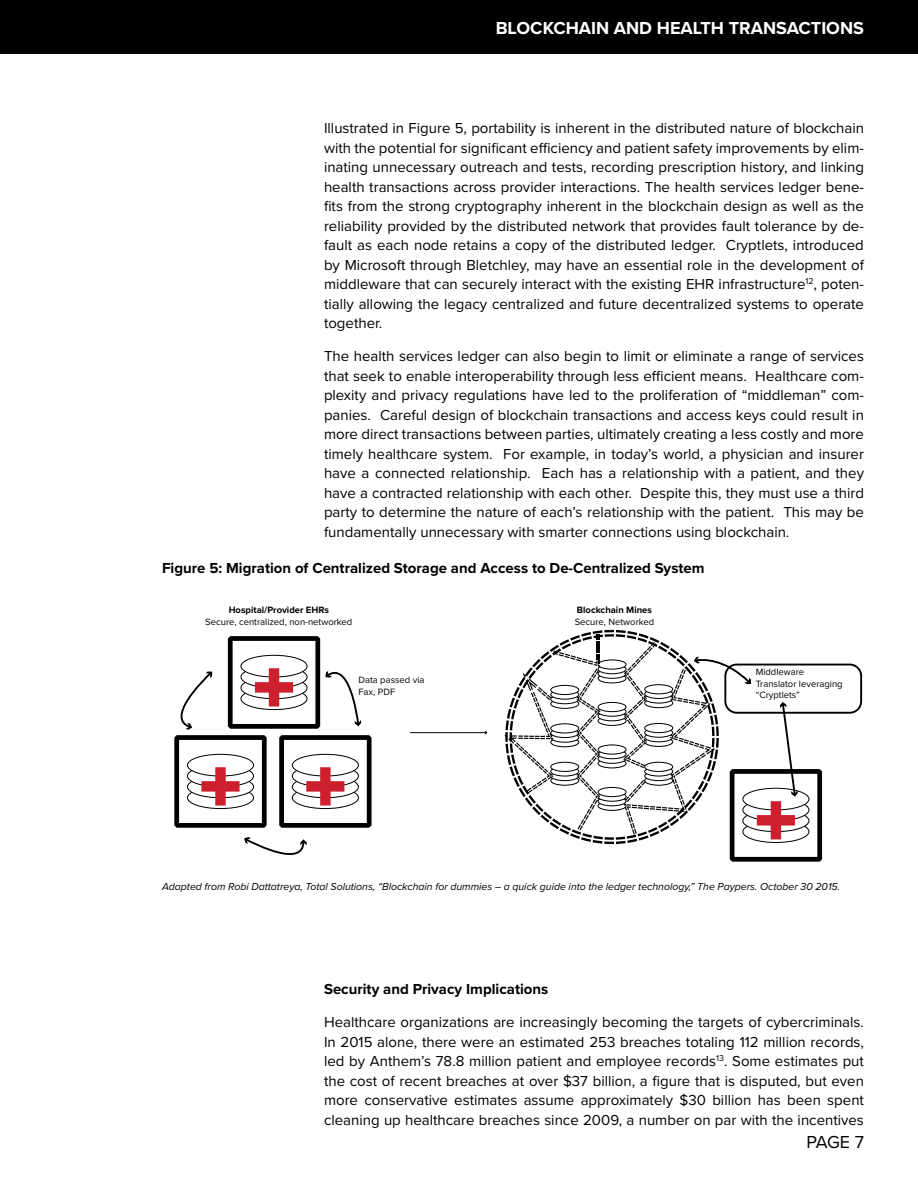
<style>
.page{position:relative;width:918px;height:1188px;background:#fff}
.page>*{position:absolute;margin:0;border:0;box-sizing:border-box;transform-origin:0 0}
.t1{font:700 18px "Proxima Nova";color:#fff}
.t2{font:18px "Proxima Nova";color:#000}
.t3{font:15px/19.5px "Proxima Nova";color:#000;text-align:justify}
.t4{font:700 15px "Proxima Nova";color:#000}
.t5{font:italic 10.5px "Proxima Nova";color:#000}
.t6{font:9.45px/11.4px "Proxima Nova";color:#000}
.t7{font:700 9.45px "Proxima Nova";color:#000}
</style>
<div class="page">
<div style="left:279px;top:735px;width:93px;height:93px;border:5px solid #000"></div>
<svg style="left:292px;top:787px;width:66px;height:22px"></svg>
<div style="left:292px;top:786px;width:67px;height:23px;border:1px solid #000;border-radius:50%"></div>
<svg style="left:292px;top:776px;width:66px;height:22px"></svg>
<div style="left:292px;top:776px;width:67px;height:22px;border:1px solid #000;border-radius:50%"></div>
<svg style="left:292px;top:765px;width:66px;height:22px"></svg>
<div style="left:292px;top:765px;width:67px;height:22px;border:1px solid #000;border-radius:50%"></div>
<div style="left:292px;top:754px;width:66px;height:22px;background:#fff;border-radius:50%"></div>
<div style="left:292px;top:754px;width:67px;height:23px;border:1px solid #000;border-radius:50%"></div>
<div style="left:306px;top:781px;width:38px;height:11px;background:#cd202f"></div>
<div style="left:320px;top:767px;width:11px;height:39px;background:#cd202f"></div>
<div style="left:228px;top:636px;width:92px;height:93px;border:5px solid #000"></div>
<svg style="left:241px;top:688px;width:66px;height:22px"></svg>
<div style="left:241px;top:687px;width:67px;height:23px;border:1px solid #000;border-radius:50%"></div>
<svg style="left:241px;top:677px;width:66px;height:22px"></svg>
<div style="left:241px;top:677px;width:67px;height:22px;border:1px solid #000;border-radius:50%"></div>
<svg style="left:241px;top:666px;width:66px;height:22px"></svg>
<div style="left:241px;top:666px;width:67px;height:22px;border:1px solid #000;border-radius:50%"></div>
<div style="left:241px;top:655px;width:66px;height:22px;background:#fff;border-radius:50%"></div>
<div style="left:241px;top:655px;width:67px;height:22px;border:1px solid #000;border-radius:50%"></div>
<div style="left:255px;top:682px;width:38px;height:11px;background:#cd202f"></div>
<div style="left:269px;top:668px;width:10px;height:39px;background:#cd202f"></div>
<div style="left:174px;top:735px;width:93px;height:93px;border:5px solid #000"></div>
<svg style="left:187px;top:787px;width:67px;height:22px"></svg>
<div style="left:187px;top:786px;width:67px;height:23px;border:1px solid #000;border-radius:50%"></div>
<svg style="left:187px;top:776px;width:67px;height:22px"></svg>
<div style="left:187px;top:776px;width:67px;height:22px;border:1px solid #000;border-radius:50%"></div>
<svg style="left:187px;top:765px;width:67px;height:22px"></svg>
<div style="left:187px;top:765px;width:67px;height:22px;border:1px solid #000;border-radius:50%"></div>
<div style="left:187px;top:754px;width:67px;height:22px;background:#fff;border-radius:50%"></div>
<div style="left:187px;top:754px;width:67px;height:23px;border:1px solid #000;border-radius:50%"></div>
<div style="left:201px;top:781px;width:39px;height:11px;background:#cd202f"></div>
<div style="left:215px;top:767px;width:11px;height:39px;background:#cd202f"></div>
<svg style="left:325px;top:671px;width:36px;height:55px"></svg>
<svg style="left:180px;top:671px;width:33px;height:59px"></svg>
<svg style="left:244px;top:837px;width:63px;height:18px"></svg>
<div style="left:730px;top:769px;width:92px;height:93px;border:5px solid #000"></div>
<svg style="left:743px;top:821px;width:66px;height:21px"></svg>
<div style="left:742px;top:820px;width:67px;height:23px;border:1px solid #000;border-radius:50%"></div>
<svg style="left:743px;top:810px;width:66px;height:22px"></svg>
<div style="left:742px;top:809px;width:67px;height:23px;border:1px solid #000;border-radius:50%"></div>
<svg style="left:743px;top:799px;width:66px;height:22px"></svg>
<div style="left:742px;top:799px;width:67px;height:22px;border:1px solid #000;border-radius:50%"></div>
<div style="left:743px;top:788px;width:66px;height:22px;background:#fff;border-radius:50%"></div>
<div style="left:742px;top:788px;width:67px;height:22px;border:1px solid #000;border-radius:50%"></div>
<div style="left:757px;top:815px;width:38px;height:11px;background:#cd202f"></div>
<div style="left:771px;top:801px;width:10px;height:38px;background:#cd202f"></div>
<div style="left:724px;top:664px;width:138px;height:50px;border:2px solid #000;border-radius:11px"></div>
<svg style="left:504px;top:630px;width:248px;height:214px"></svg>
<svg style="left:780px;top:702px;width:18px;height:95px"></svg>
<hr style="left:410px;top:732px;width:76px;height:1px;background:#000">
<div style="left:0;top:0;width:918px;height:54px;background:#000"></div>
<p class="t1" style="left:496px;top:17px;width:370px">BLOCKCHAIN AND HEALTH TRANSACTIONS</p>
<p class="t3" style="left:324px;top:119px;width:542px">Illustrated in Figure 5, portability is inherent in the distributed nature of blockchain with the potential for significant efficiency and patient safety improvements by elim&shy;inating unnecessary outreach and tests, recording prescription history, and linking health transactions across provider interactions. The health services ledger bene&shy;fits from the strong cryptography inherent in the blockchain design as well as the reliability provided by the distributed network that provides fault tolerance by de&shy;fault as each node retains a copy of the distributed ledger. Cryptlets, introduced by Microsoft through Bletchley, may have an essential role in the development of middleware that can securely interact with the existing EHR infrastructure<sup>12</sup>, poten&shy;tially allowing the legacy centralized and future decentralized systems to operate together.</p>
<p class="t3" style="left:324px;top:347px;width:542px">The health services ledger can also begin to limit or eliminate a range of services that seek to enable interoperability through less efficient means. Healthcare com&shy;plexity and privacy regulations have led to the proliferation of “middleman” com&shy;panies. Careful design of blockchain transactions and access keys could result in more direct transactions between parties, ultimately creating a less costly and more timely healthcare system. For example, in today’s world, a physician and insurer have a connected relationship. Each has a relationship with a patient, and they have a contracted relationship with each other. Despite this, they must use a third party to determine the nature of each’s relationship with the patient. This may be fundamentally unnecessary with smarter connections using blockchain.</p>
<p class="t4" style="left:162px;top:560px;width:544px">Figure 5: Migration of Centralized Storage and Access to De-Centralized System</p>
<p class="t7" style="left:229px;top:604px;width:102px">Hospital/Provider EHRs</p>
<p class="t6" style="left:205px;top:616px;width:149px">Secure, centralized, non-networked</p>
<p class="t7" style="left:577px;top:604px;width:77px">Blockchain Mines</p>
<p class="t6" style="left:575px;top:616px;width:81px">Secure, Networked</p>
<p class="t6" style="left:358px;top:675px;width:68px">Data passed via<br>Fax, PDF</p>
<p class="t6" style="left:756px;top:667px;width:89px">Middleware<br>Translator leveraging “Cryptlets”</p>
<p class="t5" style="left:162px;top:880px;width:680px">Adapted from Robi Dattatreya, Total Solutions, “Blockchain for dummies – a quick guide into the ledger technology,” The Paypers. October 30 2015.</p>
<p class="t4" style="left:324px;top:980px;width:226px">Security and Privacy Implications</p>
<p class="t3" style="left:324px;top:1013px;width:542px">Healthcare organizations are increasingly becoming the targets of cybercriminals.<br>In 2015 alone, there were an estimated 253 breaches totaling 112 million records, led by Anthem’s 78.8 million patient and employee records<sup>13</sup>. Some estimates put the cost of recent breaches at over $37 billion, a figure that is disputed, but even more conservative estimates assume approximately $30 billion has been spent cleaning up healthcare breaches since 2009, a number on par with the incentives</p>
<p class="t2" style="left:807px;top:1131px;width:59px">PAGE 7</p>
</div>
